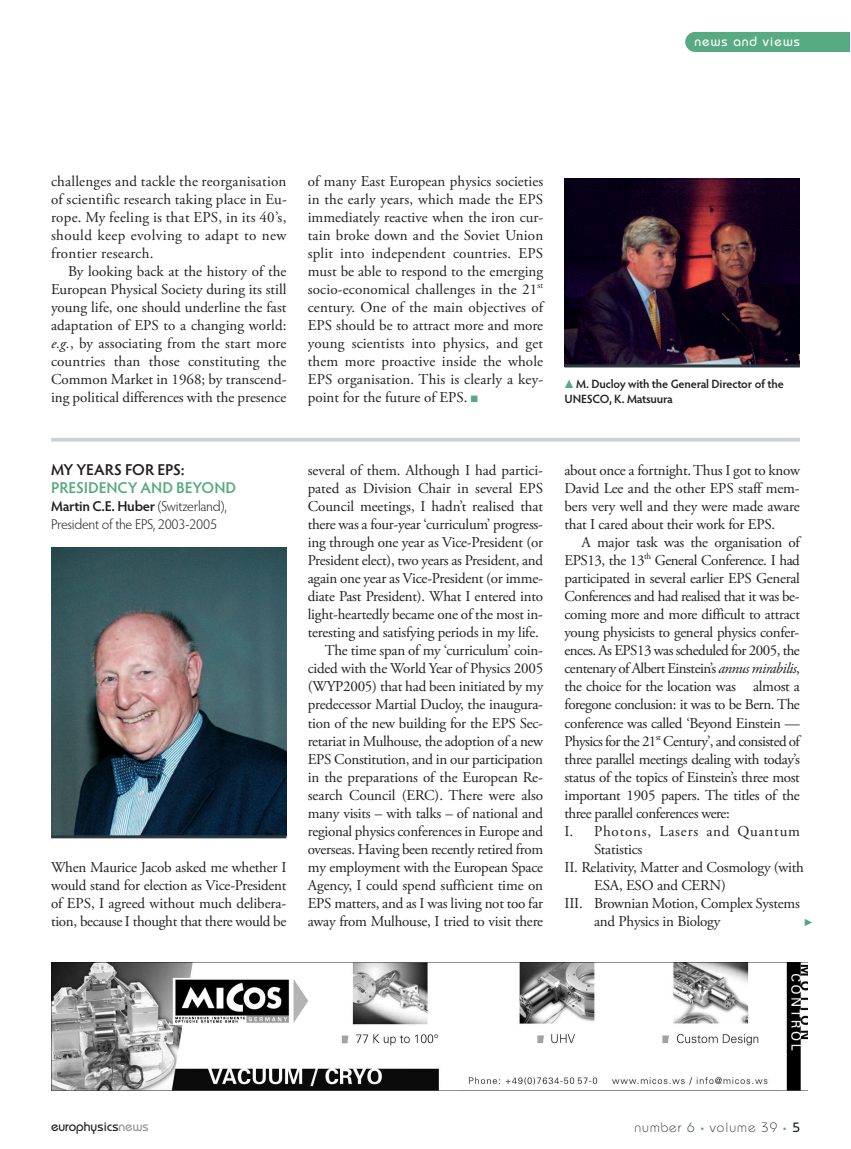
<style>
.page{position:relative;width:851px;height:1149px;background:#fff}
.page>*{position:absolute;margin:0;border:0;box-sizing:border-box;transform-origin:0 0}
.t1{font:600 15.75px "Hypatia Sans Pro";letter-spacing:-.005em;color:#57aa82}
.t2{font:600 15.75px "Hypatia Sans Pro";letter-spacing:-.005em;color:#231f20}
.t3{font:15px/18px "Adobe Garamond Pro";letter-spacing:-.015em;color:#231f20;text-align:justify}
.t4{font:15px "Adobe Garamond Pro";letter-spacing:-.035em;color:#231f20}
.t5{font:15px "Adobe Garamond Pro";letter-spacing:-.04em;color:#231f20}
.t6{font:15px "Adobe Garamond Pro";letter-spacing:.055em;color:#231f20}
.t7{font:300 14.25px/18px "Hypatia Sans Pro";letter-spacing:-.02em;color:#231f20}
.t8{font:300 13.5px "Bauhaus";letter-spacing:.075em;color:#231f20}
.t9{font:500 13.5px "Bauhaus";color:#231f20}
.t10{font:500 13.5px "Bauhaus";letter-spacing:.075em;color:#fff}
.t11{font:600 12px/14.4px "Hypatia Sans Pro";letter-spacing:-.015em;color:#231f20}
.s1{font-style:italic}
.s2{color:#57aa82}
.s3{font-weight:600}
.s4{color:#939598}
.s5{font-family:"Hypatia Sans Pro";font-weight:400;color:#57aa82}
.s6{font-weight:500}
</style>
<div class="page">
<div style="left:685px;top:32px;width:164px;height:20px;background:#57aa82"></div>
<img style="left:51px;top:962px;width:756px;height:127px">
<img style="left:51px;top:547px;width:235px;height:288px">
<img style="left:564px;top:179px;width:235px;height:185px">
<hr style="left:51px;top:438px;width:748px;height:3px;background:#ccd2d7">
<hr style="left:564px;top:364px;width:235px;height:3px;background:#2c3840">
<hr style="left:51px;top:835px;width:235px;height:3px;background:#2c3840">
<p class="t10" style="left:694px;top:33px;width:107px">news and views</p>
<p class="t3" style="left:51px;top:172px;width:237px">challenges and tackle the reorganisation of scientific research taking place in Eu&shy;rope. My feeling is that EPS, in its 40’s, should keep evolving to adapt to new frontier research.</p>
<p class="t3" style="left:51px;top:263px;width:237px;text-indent:17px">By looking back at the history of the European Physical Society during its still young life, one should underline the fast adaptation of EPS to a changing world: <span class="s1">e.g.</span>, by associating from the start more countries than those constituting the Common Market in 1968; by transcend&shy;ing political differences with the presence</p>
<p class="t3" style="left:308px;top:172px;width:237px">of many East European physics societies in the early years, which made the EPS immediately reactive when the iron cur&shy;tain broke down and the Soviet Union split into independent countries. EPS must be able to respond to the emerging socio-economical challenges in the 21<sup>st </sup>century. One of the main objectives of EPS should be to attract more and more young scientists into physics, and get them more proactive inside the whole EPS organisation. This is clearly a key&shy;point for the future of EPS. <span class="s2">■</span></p>
<p class="t11" style="left:564px;top:376px;width:221px;text-indent:12px">M. Ducloy with the General Director of the<br>UNESCO, K. Matsuura</p>
<p class="t2" style="left:51px;top:458px;width:135px">MY YEARS FOR EPS:</p>
<p class="t1" style="left:51px;top:476px;width:187px">PRESIDENCY AND BEYOND</p>
<p class="t7" style="left:51px;top:496px;width:177px"><span class="s3">Martin C.E. Huber</span> (Switzerland),<br>President of the EPS, 2003-2005</p>
<p class="t3" style="left:51px;top:858px;width:237px">When Maurice Jacob asked me whether I would stand for election as Vice-President of EPS, I agreed without much delibera&shy;tion, because I thought that there would be</p>
<p class="t3" style="left:308px;top:461px;width:237px;text-align:right">several of them. Although I had partici&shy;pated as Division Chair in several EPS Council meetings, I hadn’t realised that there was a four-year ‘curriculum’ progress&shy;ing through one year as Vice-President (or President elect), two years as President, and again one year as Vice-President (or imme&shy;diate Past President). What I entered into light-heartedly became one of the most in&shy;teresting and satisfying periods in my life.<br>The time span of my ‘curriculum’ coin&shy;cided with the World Year of Physics 2005 (WYP2005) that had been initiated by my predecessor Martial Ducloy, the inaugura&shy;tion of the new building for the EPS Sec&shy;retariat in Mulhouse, the adoption of a new EPS Constitution, and in our participation in the preparations of the European Re&shy;search Council (ERC). There were also many visits – with talks – of national and regional physics conferences in Europe and overseas. Having been recently retired from my employment with the European Space Agency, I could spend sufficient time on EPS matters, and as I was living not too far away from Mulhouse, I tried to visit there</p>
<p class="t3" style="left:564px;top:461px;width:237px">about once a fortnight. Thus I got to know David Lee and the other EPS staff mem&shy;bers very well and they were made aware that I cared about their work for EPS.</p>
<p class="t3" style="left:581px;top:533px;width:220px">A major task was the organisation of</p>
<p class="t3" style="left:564px;top:551px;width:237px">EPS13, the 13<sup>th</sup> General Conference. I had</p>
<p class="t3" style="left:564px;top:569px;width:237px">participated in several earlier EPS General</p>
<p class="t3" style="left:564px;top:587px;width:236px">Conferences and had realised that it was be-</p>
<p class="t3" style="left:564px;top:605px;width:237px">coming more and more difficult to attract</p>
<p class="t3" style="left:564px;top:623px;width:236px">young physicists to general physics confer-</p>
<p class="t4" style="left:564px;top:641px;width:237px">ences. As EPS13 was scheduled for 2005, the</p>
<p class="t4" style="left:564px;top:659px;width:237px">centenary of Albert Einstein’s <span class="s1">annus mirabilis</span>,</p>
<p class="t3" style="left:564px;top:678px;width:237px">the choice for the location was almost a</p>
<p class="t3" style="left:564px;top:696px;width:237px">foregone conclusion: it was to be Bern. The</p>
<p class="t3" style="left:564px;top:714px;width:237px">conference was called ‘Beyond Einstein —</p>
<p class="t5" style="left:564px;top:731px;width:237px">Physics for the 21<sup>st</sup> Century’, and consisted of</p>
<p class="t3" style="left:564px;top:750px;width:237px">three parallel meetings dealing with today’s</p>
<p class="t3" style="left:564px;top:768px;width:237px">status of the topics of Einstein’s three most</p>
<p class="t3" style="left:564px;top:786px;width:237px">important 1905 papers. The titles of the</p>
<p class="t3" style="left:564px;top:804px;width:167px">three parallel conferences were:</p>
<p class="t6" style="left:564px;top:821px;width:237px">I. Photons, Lasers and Quantum</p>
<p class="t3" style="left:594px;top:840px;width:50px">Statistics</p>
<p class="t3" style="left:564px;top:858px;width:241px">II. Relativity, Matter and Cosmology (with</p>
<p class="t3" style="left:594px;top:876px;width:133px">ESA, ESO and CERN)</p>
<p class="t3" style="left:564px;top:894px;width:237px">III. Brownian Motion, Complex Systems</p>
<p class="t3" style="left:594px;top:912px;width:128px">and Physics in Biology</p>
<p class="t9" style="left:51px;top:1117px;width:99px">europhysics<span class="s4">news</span></p>
<p class="t8" style="left:634px;top:1118px;width:167px">number 6 <span class="s5">•</span> volume 39 <span class="s5">•</span> <span class="s6">5</span></p>
</div>
